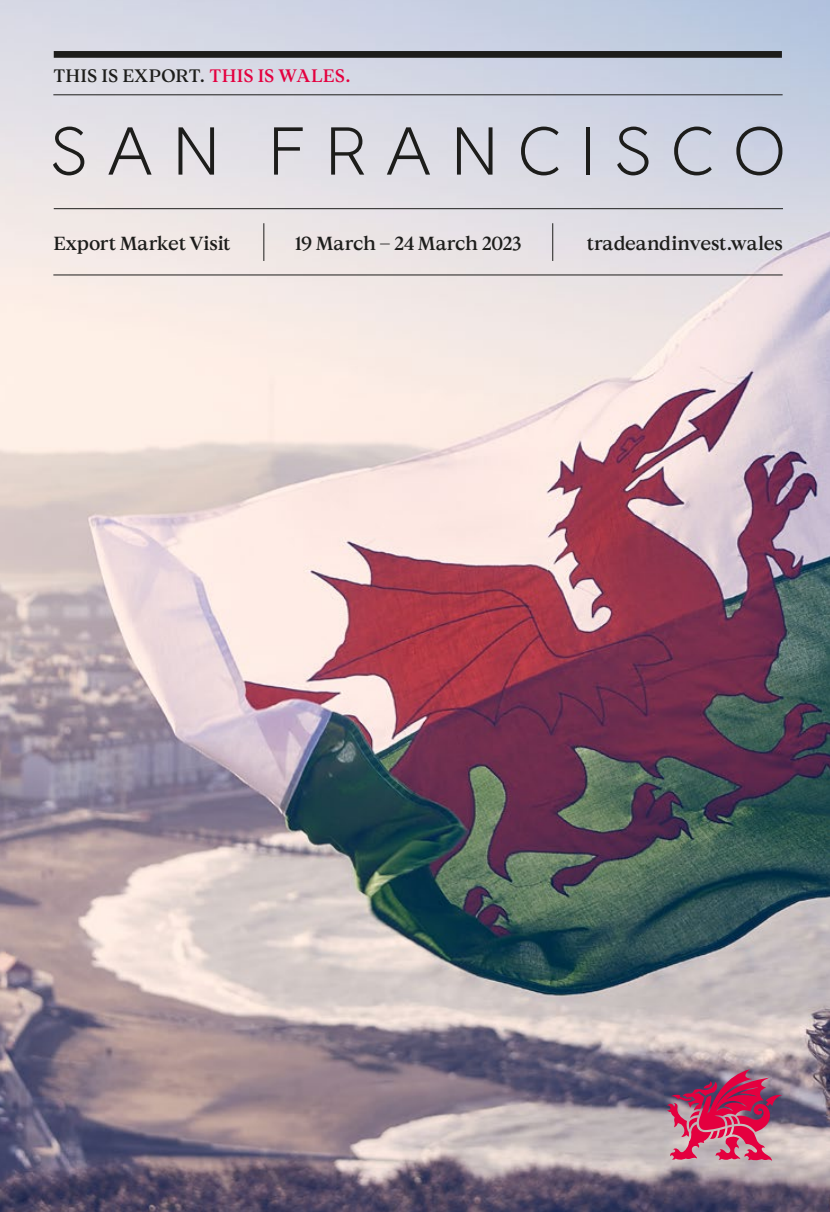
<style>
.page{position:relative;width:830px;height:1212px;background:#fff}
.page>*{position:absolute;margin:0;border:0;box-sizing:border-box;transform-origin:0 0}
.t1{font:300 67.5px "Wales Sans Headline";letter-spacing:.31em;color:#1d1d1b}
.t2{font:500 18.9px "Wales Serif";letter-spacing:-.01em;color:#1d1d1b}
.t3{font:500 18px "Wales Serif";letter-spacing:.015em;color:#1d1d1b}
.s1{color:#e4003f}
</style>
<div class="page">
<img style="left:0;top:0;width:829px;height:1212px">
<svg style="left:666px;top:1069px;width:115px;height:92px;background:#b25273"></svg>
<hr style="left:263px;top:223px;width:1px;height:38px;background:#1d1d1b">
<hr style="left:552px;top:223px;width:1px;height:38px;background:#1d1d1b">
<hr style="left:53px;top:274px;width:729px;height:1px;background:#1d1d1b">
<hr style="left:53px;top:94px;width:729px;height:1px;background:#1d1d1b">
<hr style="left:54px;top:208px;width:728px;height:1px;background:#1d1d1b">
<div style="left:54px;top:51px;width:727px;height:7px;background:#1d1d1b"></div>
<p class="t3" style="left:53px;top:64px;width:299px">THIS IS EXPORT. <span class="s1">THIS IS WALES.</span></p>
<p class="t1" style="left:51px;top:110px;width:734px">SAN FRANCISCO</p>
<p class="t2" style="left:53px;top:231px;width:179px">Export Market Visit</p>
<p class="t2" style="left:295px;top:231px;width:227px">19 March – 24 March 2023</p>
<p class="t2" style="left:586px;top:231px;width:197px">tradeandinvest.wales</p>
</div>
